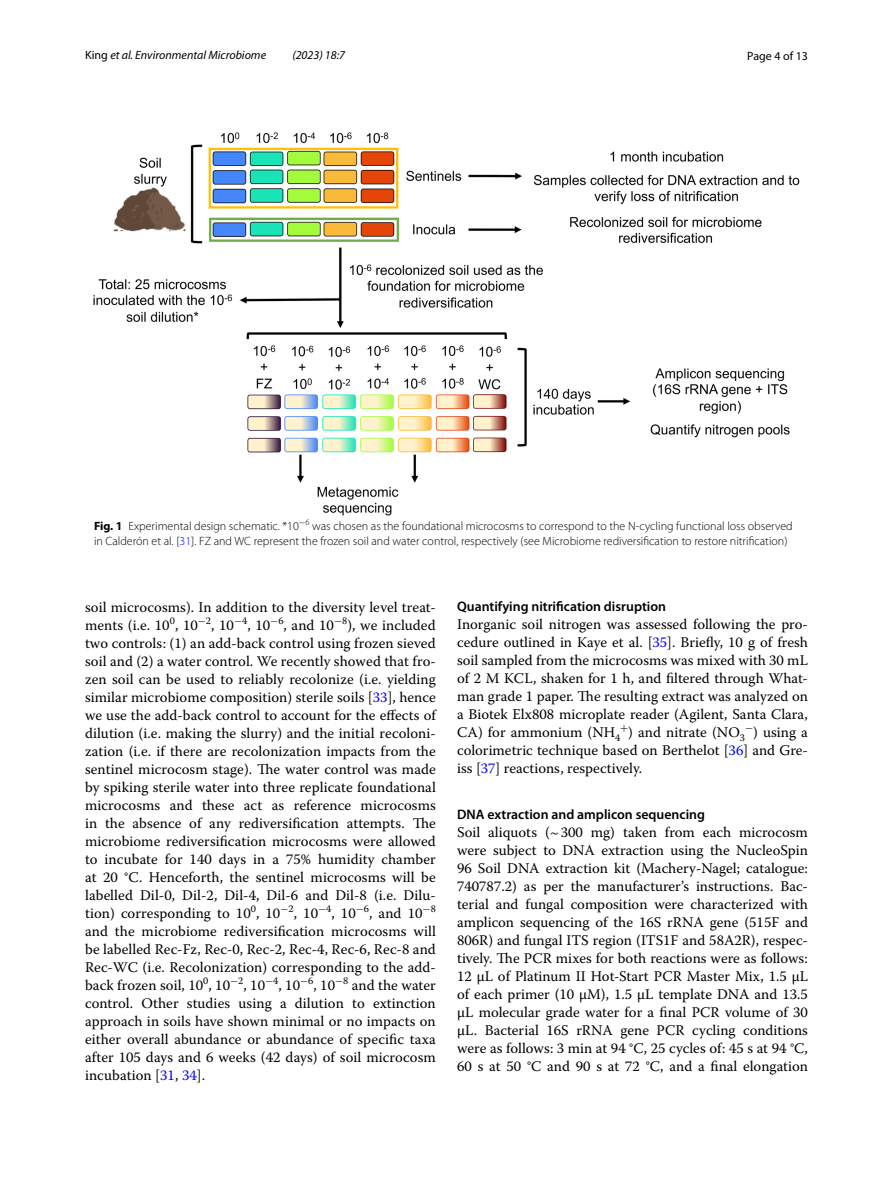
<style>
.page{position:relative;width:893px;height:1187px;background:#fff}
.page>*{position:absolute;margin:0;border:0;box-sizing:border-box;transform-origin:0 0}
.t1{font:14.7px/18px "Warnock Pro";color:#000;text-align:justify}
.t2{font:600 13.8px "Myriad Pro";color:#000}
.t3{font:300 12px/15px "Myriad Pro";color:#000}
.t4{font:italic 12px "Myriad Pro";color:#000}
.t5{font:12px "Myriad Pro";color:#000}
.s1{font-style:normal}
.s2{font-weight:700}
.s3{color:#00f}
</style>
<div class="page">
<img style="left:94px;top:133px;width:705px;height:382px">
<p class="t4" style="left:85px;top:48px;width:183px"><span class="s1">King</span> et al. Environmental Microbiome</p>
<p class="t4" style="left:292px;top:48px;width:54px">(2023) 18:7</p>
<p class="t5" style="left:747px;top:48px;width:62px">Page 4 of 13</p>
<p class="t3" style="left:94px;top:519px;width:700px"><span class="s2">Fig. 1</span> Experimental design schematic. *10<sup>−</sup><sup>6</sup> was chosen as the foundational microcosms to correspond to the N-cycling functional loss observed in Calderón et al. [<span class="s3">31</span>]. FZ and WC represent the frozen soil and water control, respectively (see Microbiome rediversification to restore nitrification)</p>
<p class="t1" style="left:85px;top:597px;width:352px">soil microcosms). In addition to the diversity level treat&shy;ments (i.e. 10<sup>0</sup>, 10<sup>−</sup><sup>2</sup>, 10<sup>−</sup><sup>4</sup>, 10<sup>−</sup><sup>6</sup>, and 10<sup>−</sup><sup>8</sup>), we included two controls: (1) an add-back control using frozen sieved soil and (2) a water control. We recently showed that fro&shy;zen soil can be used to reliably recolonize (i.e. yielding similar microbiome composition) sterile soils [<span class="s3">33</span>], hence we use the add-back control to account for the effects of dilution (i.e. making the slurry) and the initial recoloni&shy;zation (i.e. if there are recolonization impacts from the sentinel microcosm stage). The water control was made by spiking sterile water into three replicate foundational microcosms and these act as reference microcosms in the absence of any rediversification attempts. The microbiome rediversification microcosms were allowed to incubate for 140 days in a 75% humidity chamber at 20 °C. Henceforth, the sentinel microcosms will be labelled Dil-0, Dil-2, Dil-4, Dil-6 and Dil-8 (i.e. Dilu&shy;tion) corresponding to 10<sup>0</sup>, 10<sup>−</sup><sup>2</sup>, 10<sup>−</sup><sup>4</sup>, 10<sup>−</sup><sup>6</sup>, and 10<sup>−</sup><sup>8 </sup>and the microbiome rediversification microcosms will be labelled Rec-Fz, Rec-0, Rec-2, Rec-4, Rec-6, Rec-8 and Rec-WC (i.e. Recolonization) corresponding to the add&shy;back frozen soil, 10<sup>0</sup>, 10<sup>−</sup><sup>2</sup>, 10<sup>−</sup><sup>4</sup>, 10<sup>−</sup><sup>6</sup>, 10<sup>−</sup><sup>8</sup> and the water control. Other studies using a dilution to extinction approach in soils have shown minimal or no impacts on either overall abundance or abundance of specific taxa after 105 days and 6 weeks (42 days) of soil microcosm incubation [<span class="s3">31</span>, <span class="s3">34</span>].</p>
<p class="t2" style="left:457px;top:597px;width:210px">Quantifying nitrification disruption</p>
<p class="t1" style="left:457px;top:615px;width:352px">Inorganic soil nitrogen was assessed following the pro&shy;cedure outlined in Kaye et al. [<span class="s3">35</span>]. Briefly, 10 g of fresh soil sampled from the microcosms was mixed with 30 mL of 2 M KCL, shaken for 1 h, and filtered through What&shy;man grade 1 paper. The resulting extract was analyzed on a Biotek Elx808 microplate reader (Agilent, Santa Clara, CA) for ammonium (NH<sub>4</sub><sup>+</sup>) and nitrate (NO<sub>3</sub><sup>−</sup>) using a colorimetric technique based on Berthelot [<span class="s3">36</span>] and Gre&shy;iss [<span class="s3">37</span>] reactions, respectively.</p>
<p class="t2" style="left:457px;top:805px;width:249px">DNA extraction and amplicon sequencing</p>
<p class="t1" style="left:457px;top:822px;width:352px">Soil aliquots (~300 mg) taken from each microcosm were subject to DNA extraction using the NucleoSpin 96 Soil DNA extraction kit (Machery-Nagel; catalogue:<br>740787.2) as per the manufacturer’s instructions. Bac&shy;terial and fungal composition were characterized with amplicon sequencing of the 16S rRNA gene (515F and 806R) and fungal ITS region (ITS1F and 58A2R), respec&shy;tively. The PCR mixes for both reactions were as follows:<br>12 µL of Platinum II Hot-Start PCR Master Mix, 1.5 µL of each primer (10 µM), 1.5 µL template DNA and 13.5 µL molecular grade water for a final PCR volume of 30 µL. Bacterial 16S rRNA gene PCR cycling conditions were as follows: 3 min at 94 °C, 25 cycles of: 45 s at 94 °C, 60 s at 50 °C and 90 s at 72 °C, and a final elongation</p>
</div>
